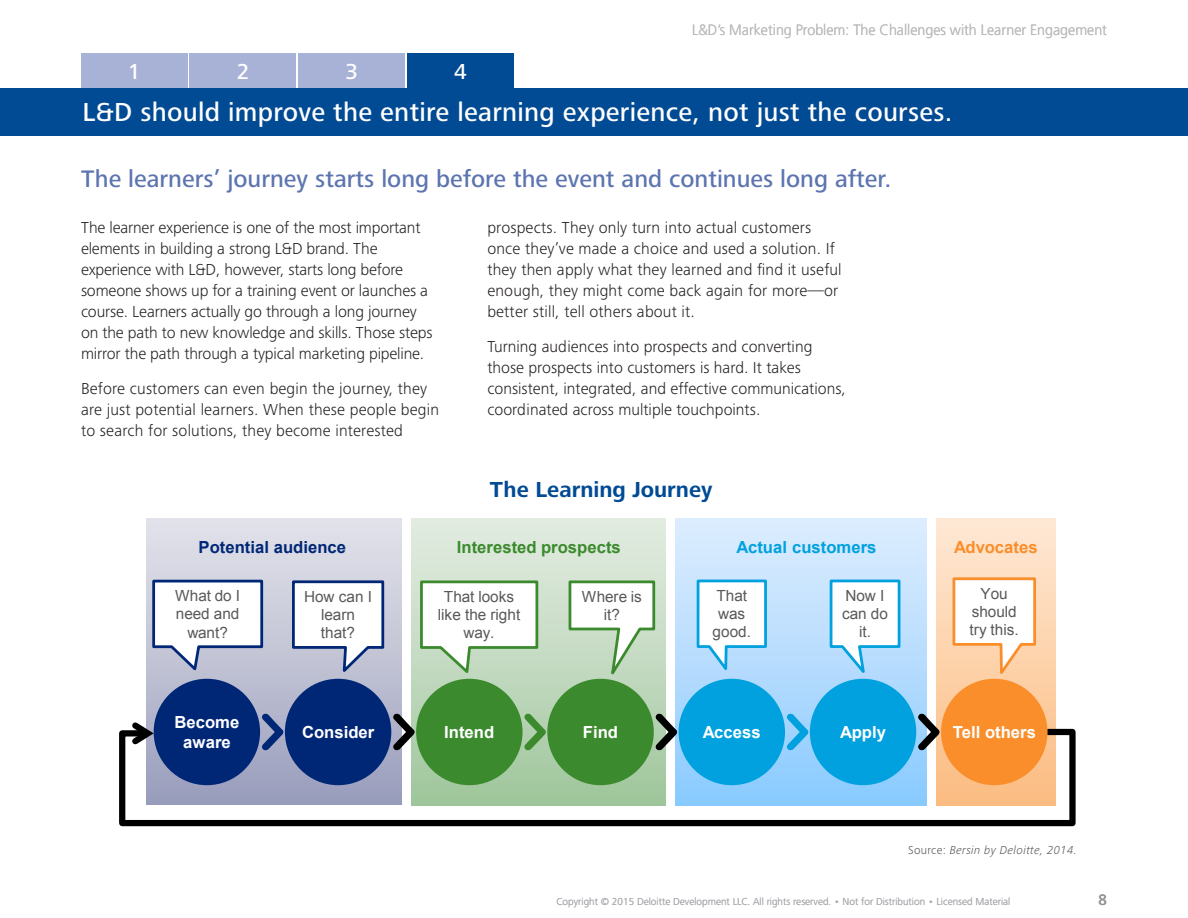
<style>
.page{position:relative;width:1188px;height:918px;background:#fff}
.page>*{position:absolute;margin:0;border:0;box-sizing:border-box;transform-origin:0 0}
.Key_Insight{font:500 27px "Frutiger Next Pro";letter-spacing:.01em;color:#fff}
.Heading_2{font:500 24.75px "Frutiger Next Pro";color:#5c74b0}
.Figure_Title{font:700 22.5px "Frutiger Next Pro";color:#014a94}
.Key_Insights_Breadcr{font:500 22.5px "Frutiger Next Pro";color:#fff}
.t1{font:700 16.65px/20px "Arial";color:#fff;text-align:center}
.t2{font:700 16.65px "Arial";color:#3c8a2e}
.t3{font:700 16.65px "Arial";color:#002776}
.t4{font:700 16.65px "Arial";color:#00a1de}
.t5{font:700 16.65px "Arial";color:#f98e2b}
.Body_Text{font:300 16.5px/21px "Frutiger Next Pro";color:#231f20}
.t6{font:15.3px/18.3px "Arial";color:#595959;text-align:center}
.t7{font:300 15px "Frutiger LT Std";color:#bbbbbd;scale:.95 1}
.t8{font:15px "Frutiger LT Std";color:#939598}
.Source_credit_line{font:italic 300 12px "Frutiger Next Pro";letter-spacing:.025em;color:#57585a}
.t9{font:300 10.5px "Frutiger Next Pro";color:#a8a9ad}
.s1{font-style:normal}
</style>
<div class="page">
<div style="left:81px;top:53px;width:107px;height:35px;background:#a8b2d6"></div>
<div style="left:298px;top:53px;width:107px;height:35px;background:#a8b2d6"></div>
<div style="left:190px;top:53px;width:106px;height:35px;background:#a8b2d6"></div>
<div style="left:407px;top:53px;width:107px;height:35px;background:#014a94"></div>
<div style="left:0;top:88px;width:1188px;height:47px;background:#014a94"></div>
<svg style="left:936px;top:518px;width:120px;height:208px;background:#fddcbf"></svg>
<svg style="left:411px;top:518px;width:255px;height:208px;background:#d3e3d2"></svg>
<svg style="left:147px;top:519px;width:254px;height:207px;background:#d0d1de"></svg>
<svg style="left:675px;top:518px;width:252px;height:208px;background:#c7e3fd"></svg>
<div style="left:154px;top:679px;width:106px;height:106px;background:#002776;border-radius:50%"></div>
<div style="left:285px;top:679px;width:106px;height:106px;background:#002776;border-radius:50%"></div>
<div style="left:416px;top:679px;width:107px;height:106px;background:#3c8a2e;border-radius:50%"></div>
<div style="left:547px;top:679px;width:107px;height:106px;background:#3c8a2e;border-radius:50%"></div>
<div style="left:679px;top:679px;width:106px;height:106px;background:#00a1de;border-radius:50%"></div>
<div style="left:810px;top:679px;width:106px;height:106px;background:#00a1de;border-radius:50%"></div>
<div style="left:941px;top:679px;width:106px;height:106px;background:#f98e2b;border-radius:50%"></div>
<svg style="left:262px;top:713px;width:21px;height:13px"></svg>
<svg style="left:393px;top:713px;width:22px;height:13px"></svg>
<svg style="left:524px;top:713px;width:22px;height:13px"></svg>
<svg style="left:655px;top:713px;width:22px;height:13px"></svg>
<svg style="left:787px;top:713px;width:21px;height:13px"></svg>
<svg style="left:918px;top:713px;width:22px;height:13px"></svg>
<svg style="left:151px;top:578px;width:114px;height:97px"></svg>
<svg style="left:291px;top:579px;width:95px;height:99px"></svg>
<svg style="left:419px;top:579px;width:121px;height:98px"></svg>
<svg style="left:567px;top:579px;width:90px;height:107px"></svg>
<svg style="left:695px;top:578px;width:73px;height:99px"></svg>
<svg style="left:828px;top:578px;width:74px;height:103px"></svg>
<svg style="left:951px;top:576px;width:86px;height:105px"></svg>
<svg style="left:119px;top:726px;width:957px;height:101px"></svg>
<svg style="left:127px;top:717px;width:33px;height:33px"></svg>
<p class="Key_Insights_Breadcr" style="left:128px;top:58px;width:14px">1</p>
<p class="Key_Insights_Breadcr" style="left:237px;top:58px;width:14px">2</p>
<p class="Key_Insights_Breadcr" style="left:345px;top:58px;width:14px">3</p>
<p class="Key_Insights_Breadcr" style="left:454px;top:58px;width:14px">4</p>
<p class="t7" style="left:692px;top:22px;width:438px">L&amp;D’s Marketing Problem: The Challenges with Learner Engagement</p>
<p class="Key_Insight" style="left:82px;top:96px;width:872px">L&amp;D should improve the entire learning experience, not just the courses.</p>
<p class="Heading_2" style="left:81px;top:165px;width:812px">The learners’ journey starts long before the event and continues long after.</p>
<p class="Body_Text" style="left:81px;top:217px;width:353px">The learner experience is one of the most important elements in building a strong L&amp;D brand. The experience with L&amp;D, however, starts long before someone shows up for a training event or launches a course. Learners actually go through a long journey on the path to new knowledge and skills. Those steps mirror the path through a typical marketing pipeline.</p>
<p class="Body_Text" style="left:81px;top:378px;width:360px">Before customers can even begin the journey, they are just potential learners. When these people begin to search for solutions, they become interested</p>
<p class="Body_Text" style="left:487px;top:217px;width:356px">prospects. They only turn into actual customers once they’ve made a choice and used a solution. If they then apply what they learned and find it useful enough, they might come back again for more—or better still, tell others about it.</p>
<p class="Body_Text" style="left:487px;top:336px;width:360px">Turning audiences into prospects and converting those prospects into customers is hard. It takes consistent, integrated, and effective communications, coordinated across multiple touchpoints.</p>
<p class="Figure_Title" style="left:490px;top:477px;width:224px">The Learning Journey</p>
<p class="t3" style="left:199px;top:536px;width:149px">Potential audience</p>
<p class="t2" style="left:457px;top:536px;width:165px">Interested prospects</p>
<p class="t4" style="left:737px;top:536px;width:141px">Actual customers</p>
<p class="t5" style="left:954px;top:536px;width:85px">Advocates</p>
<p class="t6" style="left:175px;top:587px;width:67px">What do I need and want?</p>
<p class="t6" style="left:304px;top:587px;width:69px">How can I learn that?</p>
<p class="t6" style="left:438px;top:587px;width:84px">That looks like the right way.</p>
<p class="t6" style="left:582px;top:587px;width:62px">Where is it?</p>
<p class="t6" style="left:713px;top:586px;width:40px">That was good.</p>
<p class="t6" style="left:842px;top:586px;width:47px">Now I can do it.</p>
<p class="t6" style="left:970px;top:584px;width:51px">You should try this.</p>
<p class="t1" style="left:174px;top:713px;width:66px">Become aware</p>
<p class="t1" style="left:302px;top:723px;width:74px">Consider</p>
<p class="t1" style="left:444px;top:723px;width:52px">Intend</p>
<p class="t1" style="left:583px;top:723px;width:37px">Find</p>
<p class="t1" style="left:703px;top:723px;width:60px">Access</p>
<p class="t1" style="left:840px;top:723px;width:47px">Apply</p>
<p class="t1" style="left:953px;top:723px;width:85px">Tell others</p>
<p class="Source_credit_line" style="left:908px;top:843px;width:170px"><span class="s1">Source:</span> Bersin by Deloitte, 2014.</p>
<p class="t9" style="left:556px;top:896px;width:456px">Copyright © 2015 Deloitte Development LLC. All rights reserved. • Not for Distribution • Licensed Material</p>
<p class="t8" style="left:1099px;top:890px;width:10px">8</p>
</div>
